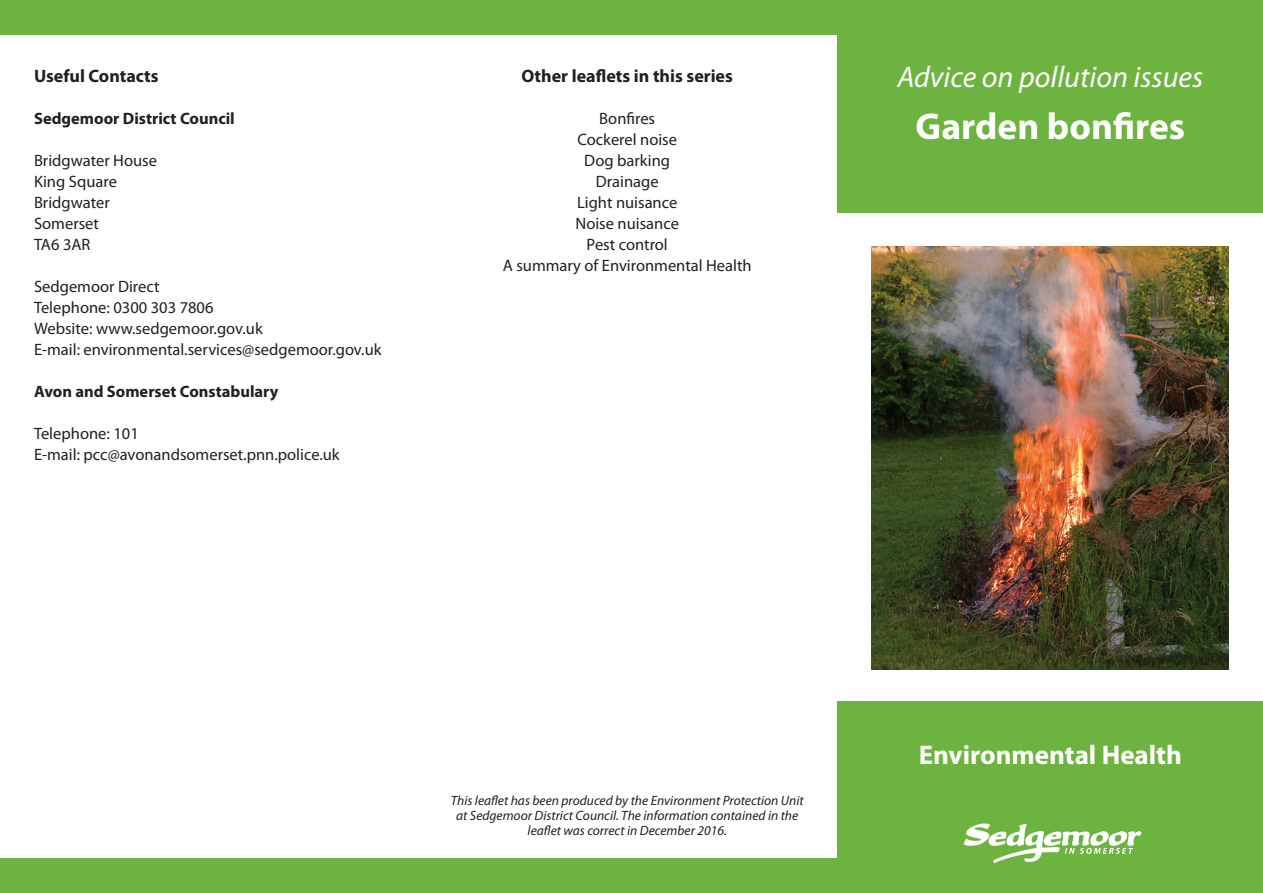
<style>
.page{position:relative;width:1263px;height:893px;background:#fff}
.page>*{position:absolute;margin:0;border:0;box-sizing:border-box;transform-origin:0 0}
.t1{font:700 37.5px "Myriad Pro";color:#fff}
.t2{font:italic 30px "Myriad Pro";color:#fff}
.t3{font:700 27px "Myriad Pro";color:#fff}
.t4{font:700 18px "Myriad Pro";color:#231f20}
.t5{font:16.5px "Myriad Pro";color:#231f20}
.t6{font:700 16.5px "Myriad Pro";color:#231f20}
.t7{font:italic 13.5px/15px "Myriad Pro";color:#231f20;text-align:center}
</style>
<div class="page">
<div style="left:838px;top:0;width:425px;height:213px;background:#6cb43f"></div>
<div style="left:838px;top:702px;width:425px;height:191px;background:#6cb43f"></div>
<svg style="left:963px;top:823px;width:179px;height:41px"></svg>
<div style="left:0;top:0;width:872px;height:34px;background:#6cb43f"></div>
<div style="left:0;top:859px;width:872px;height:34px;background:#6cb43f"></div>
<img style="left:872px;top:247px;width:357px;height:423px">
<p class="t4" style="left:34px;top:64px;width:126px">Useful Contacts</p>
<p class="t6" style="left:34px;top:107px;width:202px">Sedgemoor District Council</p>
<p class="t5" style="left:34px;top:150px;width:124px">Bridgwater House</p>
<p class="t5" style="left:34px;top:171px;width:84px">King Square</p>
<p class="t5" style="left:34px;top:192px;width:77px">Bridgwater</p>
<p class="t5" style="left:34px;top:213px;width:66px">Somerset</p>
<p class="t5" style="left:34px;top:234px;width:58px">TA6 3AR</p>
<p class="t5" style="left:34px;top:276px;width:127px">Sedgemoor Direct</p>
<p class="t5" style="left:34px;top:297px;width:181px">Telephone: 0300 303 7806</p>
<p class="t5" style="left:34px;top:318px;width:230px">Website: www.sedgemoor.gov.uk</p>
<p class="t5" style="left:34px;top:339px;width:349px">E-mail: environmental.services@sedgemoor.gov.uk</p>
<p class="t6" style="left:34px;top:380px;width:246px">Avon and Somerset Constabulary</p>
<p class="t5" style="left:34px;top:423px;width:106px">Telephone: 101</p>
<p class="t5" style="left:34px;top:444px;width:307px">E-mail: pcc@avonandsomerset.pnn.police.uk</p>
<p class="t4" style="left:521px;top:64px;width:213px">Other leaflets in this series</p>
<p class="t5" style="left:599px;top:108px;width:57px">Bonfires</p>
<p class="t5" style="left:577px;top:129px;width:101px">Cockerel noise</p>
<p class="t5" style="left:584px;top:150px;width:87px">Dog barking</p>
<p class="t5" style="left:596px;top:171px;width:64px">Drainage</p>
<p class="t5" style="left:577px;top:192px;width:102px">Light nuisance</p>
<p class="t5" style="left:575px;top:213px;width:105px">Noise nuisance</p>
<p class="t5" style="left:587px;top:234px;width:83px">Pest control</p>
<p class="t5" style="left:503px;top:255px;width:250px">A summary of Environmental Health</p>
<p class="t2" style="left:897px;top:58px;width:307px">Advice on pollution issues</p>
<p class="t1" style="left:915px;top:102px;width:271px">Garden bonfires</p>
<p class="t7" style="left:451px;top:793px;width:354px">This leaflet has been produced by the Environment Protection Unit at Sedgemoor District Council. The information contained in the leaflet was correct in December 2016.</p>
<p class="t3" style="left:919px;top:738px;width:265px">Environmental Health</p>
</div>
